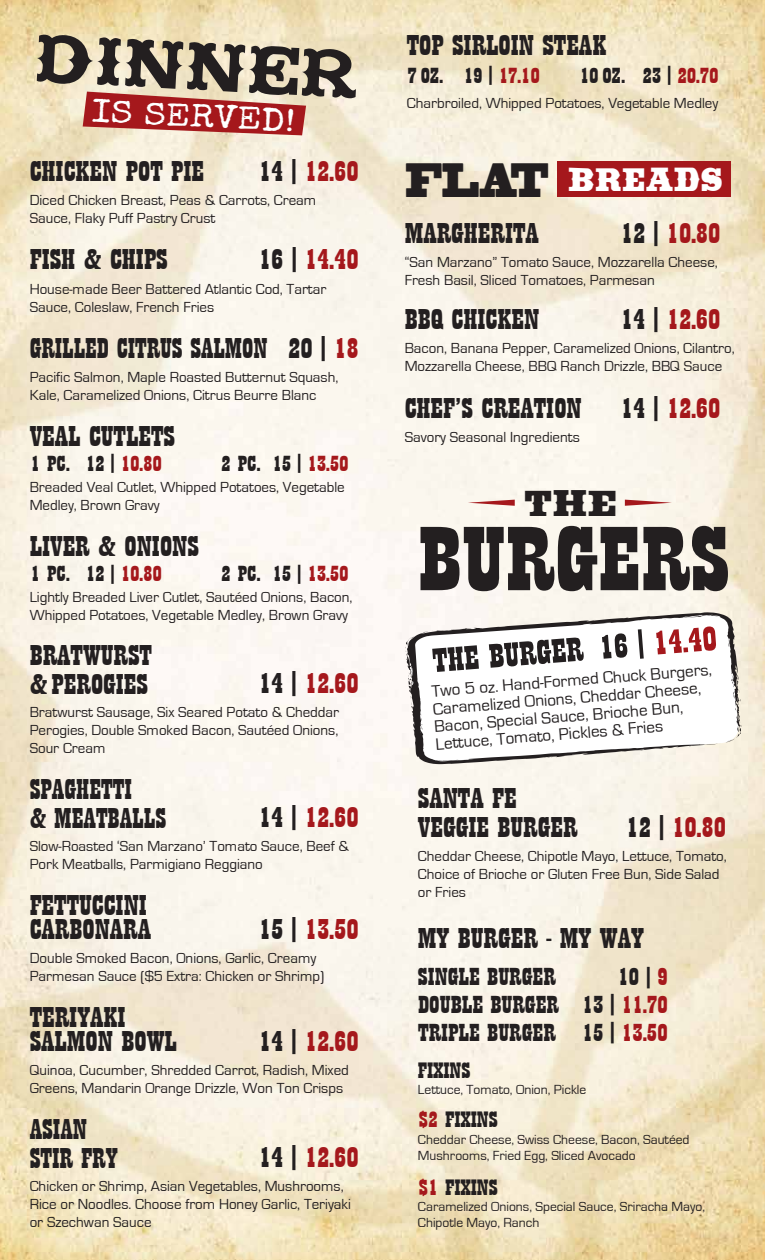
<style>
.page{position:relative;width:765px;height:1260px;background:#fff}
.page>*{position:absolute;margin:0;border:0;box-sizing:border-box;transform-origin:0 0}
.t1{font:95px "Playbill";color:#231f20;scale:1.44 1}
.t2{font:60.88px "Madfont Thorns";color:#231f20;scale:.91 1}
.t3{font:900 48.75px "Saddlebag";color:#231f20;scale:.89 1}
.t4{font:900 44px "Saddlebag";color:#fff;scale:.78 1}
.t5{font:35.25px "Playbill";color:#231f20;scale:1.35 1}
.t6{font:32px "Special Elite";color:#fff;scale:1.18 1}
.t7{font:29.75px/28.8px "Playbill";color:#231f20;scale:1.35 1}
.t8{font:29.75px "Playbill";letter-spacing:-.05em;color:#a5181c;scale:1.35 1}
.t9{font:29.75px/28.8px "Playbill";color:#231f20;scale:1.27 1}
.t10{font:29.75px "Playbill";color:#231f20;scale:1.25 1}
.t11{font:25.5px/27.9px "Playbill";color:#231f20;text-align:justify;scale:1.35 1}
.t12{font:23.12px "Playbill";color:#231f20;scale:1.35 1}
.t13{font:22.62px "Playbill";letter-spacing:-.05em;color:#231f20;scale:1.35 1}
.t14{font:17.12px/17.6px "Eurostile";color:#231f20}
.t15{font:15px/18px "Eurostile";color:#231f20}
.t16{font:13.62px/16.2px "Eurostile";color:#231f20}
.s1{color:#231f20}
.s2{color:#a5181c}
.s3{font-family:"Blackoak Std";font-weight:400;font-size:45px;color:#231f20}
</style>
<div class="page">
<img style="left:0;top:0;width:765px;height:1260px">
<svg style="left:83px;top:91px;width:223px;height:47px;background:#bd5a54"></svg>
<svg style="left:468px;top:500px;width:47px;height:6px"></svg>
<svg style="left:625px;top:500px;width:47px;height:6px"></svg>
<svg style="left:404px;top:607px;width:339px;height:162px"></svg>
<svg style="left:715px;top:725px;width:27px;height:19px"></svg>
<svg style="left:731px;top:674px;width:10px;height:36px"></svg>
<svg style="left:728px;top:638px;width:7px;height:17px"></svg>
<svg style="left:662px;top:618px;width:11px;height:2px"></svg>
<svg style="left:446px;top:629px;width:9px;height:2px"></svg>
<svg style="left:406px;top:637px;width:8px;height:25px"></svg>
<svg style="left:408px;top:668px;width:6px;height:17px"></svg>
<svg style="left:410px;top:694px;width:2px;height:11px"></svg>
<svg style="left:420px;top:718px;width:2px;height:12px"></svg>
<svg style="left:443px;top:759px;width:17px;height:2px"></svg>
<div style="left:557px;top:161px;width:173px;height:36px;background:#a5181c"></div>
<h2 class="t2" style="left:40px;top:19px;width:352px;rotate:3deg">dinner</h2>
<h3 class="t6" style="left:93px;top:90px;width:174px;rotate:3deg">IS SERVED!</h3>
<h3 class="t8" style="left:258px;top:157px;width:77px"><span class="s1">14 |</span> 12.60</h3>
<h3 class="t7" style="left:30px;top:158px;width:131px">CHICKEN POT PIE</h3>
<p class="t15" style="left:30px;top:192px;width:288px">Diced Chicken Breast, Peas &amp; Carrots, Cream<br>Sauce, Flaky Puff Pastry Crust</p>
<h3 class="t8" style="left:258px;top:245px;width:77px"><span class="s1">16 |</span> 14.40</h3>
<h3 class="t7" style="left:30px;top:246px;width:104px">FISH &amp; CHIPS</h3>
<p class="t15" style="left:30px;top:280px;width:298px">House-made Beer Battered Atlantic Cod, Tartar<br>Sauce, Coleslaw, French Fries</p>
<h3 class="t7" style="left:287px;top:335px;width:55px">20 | <span class="s2">18</span></h3>
<h3 class="t10" style="left:30px;top:333px;width:192px">GRILLED CITRUS SALMON</h3>
<p class="t15" style="left:30px;top:368px;width:310px">Pacific Salmon, Maple Roasted Butternut Squash,<br>Kale, Caramelized Onions, Citrus Beurre Blanc</p>
<h3 class="t7" style="left:30px;top:423px;width:109px">VEAL CUTLETS</h3>
<h3 class="t13" style="left:30px;top:452px;width:100px">1 PC. 12 | <span class="s2">10.80</span></h3>
<h3 class="t13" style="left:220px;top:452px;width:97px">2 PC. 15 | <span class="s2">13.50</span></h3>
<p class="t15" style="left:30px;top:479px;width:317px">Breaded Veal Cutlet, Whipped Potatoes, Vegetable<br>Medley, Brown Gravy</p>
<h3 class="t7" style="left:30px;top:533px;width:127px">LIVER &amp; ONIONS</h3>
<p class="t15" style="left:30px;top:588px;width:324px">Lightly Breaded Liver Cutlet, Sautéed Onions, Bacon,<br>Whipped Potatoes, Vegetable Medley, Brown Gravy</p>
<h3 class="t13" style="left:30px;top:562px;width:100px">1 PC. 12 | <span class="s2">10.80</span></h3>
<h3 class="t13" style="left:220px;top:562px;width:97px">2 PC. 15 | <span class="s2">13.50</span></h3>
<h3 class="t7" style="left:30px;top:642px;width:92px">BRATWURST &amp;PEROGIES</h3>
<p class="t15" style="left:30px;top:704px;width:311px;text-align:justify">Bratwurst Sausage, Six Seared Potato &amp; Cheddar Perogies, Double Smoked Bacon, Sautéed Onions, Sour Cream</p>
<h3 class="t8" style="left:258px;top:668px;width:77px"><span class="s1">14 |</span> 12.60</h3>
<h3 class="t9" style="left:30px;top:776px;width:109px">SPAGHETTI<br>&amp; MEATBALLS</h3>
<p class="t15" style="left:30px;top:838px;width:321px">Slow-Roasted ‘San Marzano’ Tomato Sauce, Beef &amp;<br>Pork Meatballs, Parmigiano Reggiano</p>
<h3 class="t8" style="left:258px;top:802px;width:77px"><span class="s1">14 |</span> 12.60</h3>
<h3 class="t7" style="left:30px;top:895px;width:91px;line-height:23.8px">FETTUCCINI<br>CARBONARA</h3>
<p class="t15" style="left:30px;top:950px;width:296px">Double Smoked Bacon, Onions, Garlic, Creamy<br>Parmesan Sauce ($5 Extra: Chicken or Shrimp)</p>
<h3 class="t8" style="left:258px;top:914px;width:77px"><span class="s1">15 |</span> 13.50</h3>
<h3 class="t7" style="left:30px;top:1007px;width:111px;line-height:23.8px">TERIYAKI<br>SALMON BOWL</h3>
<p class="t15" style="left:30px;top:1062px;width:321px">Quinoa, Cucumber, Shredded Carrot, Radish, Mixed<br>Greens, Mandarin Orange Drizzle, Won Ton Crisps</p>
<h3 class="t8" style="left:258px;top:1026px;width:77px"><span class="s1">14 |</span> 12.60</h3>
<h3 class="t9" style="left:30px;top:1116px;width:71px">ASIAN<br>STIR FRY</h3>
<p class="t15" style="left:30px;top:1178px;width:323px">Chicken or Shrimp, Asian Vegetables, Mushrooms,<br>Rice or Noodles. Choose from Honey Garlic, Teriyaki or Szechwan Sauce</p>
<h3 class="t8" style="left:258px;top:1142px;width:77px"><span class="s1">14 |</span> 12.60</h3>
<h3 class="t7" style="left:407px;top:32px;width:149px">TOP SIRLOIN STEAK</h3>
<h3 class="t13" style="left:407px;top:64px;width:101px">7OZ. 19 | <span class="s2">17.10</span></h3>
<h3 class="t13" style="left:579px;top:64px;width:105px">10OZ. 23 | <span class="s2">20.70</span></h3>
<p class="t15" style="left:407px;top:94px;width:313px">Charbroiled, Whipped Potatoes, Vegetable Medley</p>
<h3 class="t4" style="left:406px;top:156px;width:409px"><span class="s3">FLAT</span> BREADS</h3>
<h3 class="t7" style="left:405px;top:220px;width:101px">MARGHERITA</h3>
<p class="t15" style="left:405px;top:254px;width:315px">“San Marzano” Tomato Sauce, Mozzarella Cheese,<br>Fresh Basil, Sliced Tomatoes, Parmesan</p>
<h3 class="t8" style="left:620px;top:219px;width:77px"><span class="s1">12 |</span> 10.80</h3>
<h3 class="t8" style="left:620px;top:304px;width:77px"><span class="s1">14 |</span> 12.60</h3>
<h3 class="t7" style="left:405px;top:306px;width:101px">BBQ CHICKEN</h3>
<p class="t15" style="left:405px;top:339px;width:332px">Bacon, Banana Pepper, Caramelized Onions, Cilantro,<br>Mozzarella Cheese, BBQ Ranch Drizzle, BBQ Sauce</p>
<h3 class="t7" style="left:405px;top:395px;width:133px">CHEF’S CREATION</h3>
<p class="t15" style="left:405px;top:429px;width:177px">Savory Seasonal Ingredients</p>
<h3 class="t8" style="left:620px;top:393px;width:77px"><span class="s1">14 |</span> 12.60</h3>
<h3 class="t3" style="left:524px;top:477px;width:107px">THE</h3>
<h1 class="t1" style="left:418px;top:512px;width:218px">BURGERS</h1>
<h3 class="t5" style="left:431px;top:644px;width:213px;rotate:-5deg">THE BURGER 16 | <span class="s2">14.40</span></h3>
<p class="t14" style="left:431px;top:682px;width:283px;rotate:-4deg">Two 5 oz. Hand-Formed Chuck Burgers, Caramelized Onions, Cheddar Cheese, Bacon, Special Sauce, Brioche Bun, Lettuce, Tomato, Pickles &amp; Fries</p>
<h3 class="t7" style="left:418px;top:785px;width:120px">SANTA FE<br>VEGGIE BURGER</h3>
<p class="t15" style="left:418px;top:847px;width:310px">Cheddar Cheese, Chipotle Mayo, Lettuce, Tomato,<br>Choice of Brioche or Gluten Free Bun, Side Salad or Fries</p>
<h3 class="t8" style="left:625px;top:812px;width:77px"><span class="s1">12 |</span> 10.80</h3>
<h3 class="t7" style="left:418px;top:925px;width:169px">MY BURGER - MY WAY</h3>
<h3 class="t11" style="left:418px;top:964px;width:104px">SINGLE BURGER</h3>
<h3 class="t11" style="left:418px;top:964px;width:187px;text-indent:199px">10 | <span class="s2">9<br></span>DOUBLE BURGER 13 | <span class="s2">11.70<br></span>TRIPLE BURGER 15 | <span class="s2">13.50</span></h3>
<h3 class="t12" style="left:418px;top:1058px;width:40px">FIXINS</h3>
<p class="t16" style="left:418px;top:1082px;width:170px">Lettuce, Tomato, Onion, Pickle</p>
<h3 class="t12" style="left:418px;top:1108px;width:60px"><span class="s2">$2</span> FIXINS</h3>
<p class="t16" style="left:418px;top:1131px;width:273px">Cheddar Cheese, Swiss Cheese, Bacon, Sautéed<br>Mushrooms, Fried Egg, Sliced Avocado</p>
<h3 class="t12" style="left:418px;top:1176px;width:61px"><span class="s2">$1</span> FIXINS</h3>
<p class="t16" style="left:418px;top:1199px;width:289px">Caramelized Onions, Special Sauce, Sriracha Mayo,<br>Chipotle Mayo, Ranch</p>
</div>
